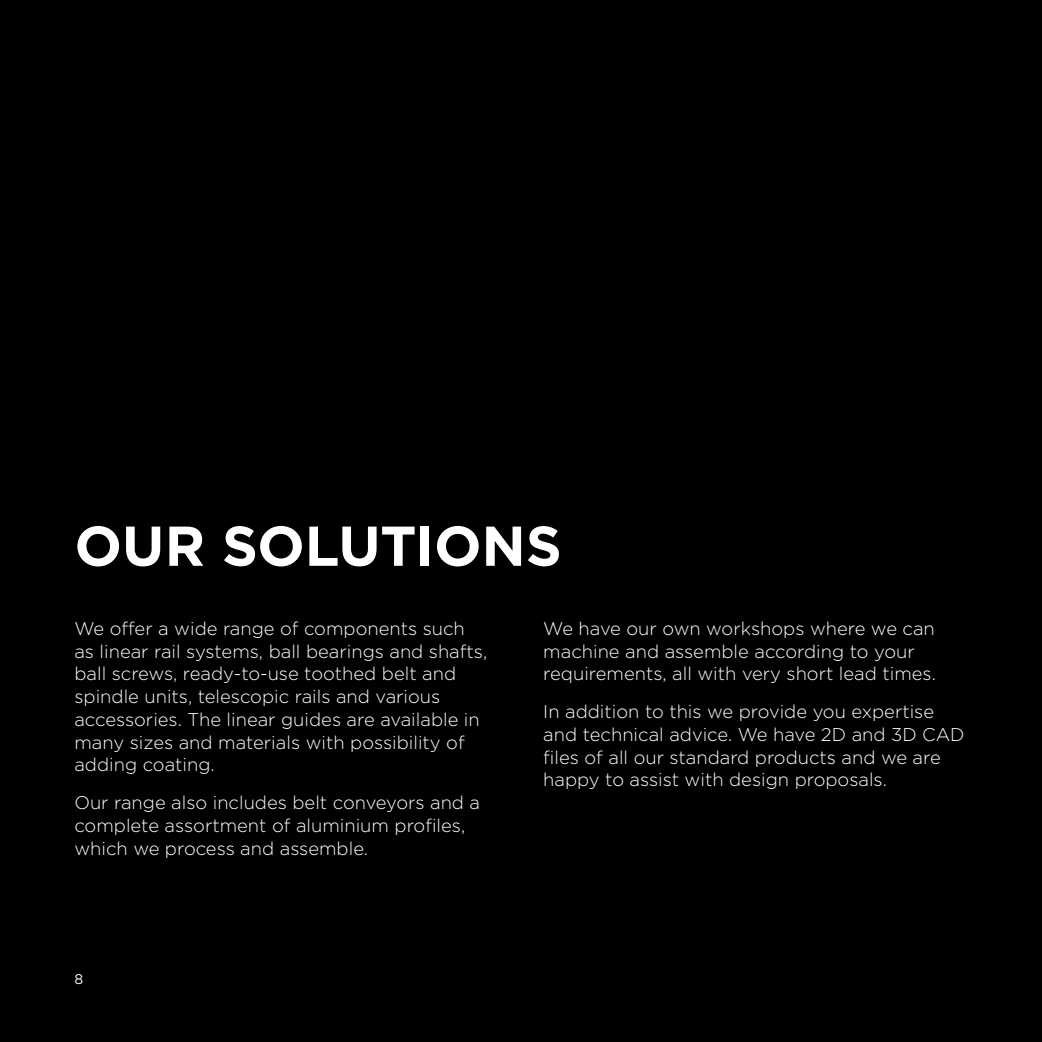
<style>
.page{position:relative;width:1042px;height:1042px;background:#000}
.page>*{position:absolute;margin:0;border:0;box-sizing:border-box;transform-origin:0 0}
.t1{font:700 56px "Gotham";letter-spacing:-.005em;color:#fff}
.t2{font:300 18.38px/22.8px "Gotham";color:#fff}
.t3{font:14px "Gotham";color:#fff}
</style>
<div class="page">
<h1 class="t1" style="left:74px;top:509px;width:489px">OUR SOLUTIONS</h1>
<p class="t2" style="left:74px;top:616px;width:414px">We offer a wide range of components such as linear rail systems, ball bearings and shafts, ball screws, ready-to-use toothed belt and spindle units, telescopic rails and various accessories. The linear guides are available in many sizes and materials with possibility of adding coating.</p>
<p class="t2" style="left:74px;top:791px;width:407px">Our range also includes belt conveyors and a complete assortment of aluminium profiles, which we process and assemble.</p>
<p class="t3" style="left:74px;top:970px;width:10px">8</p>
<p class="t2" style="left:543px;top:616px;width:394px">We have our own workshops where we can machine and assemble according to your requirements, all with very short lead times.</p>
<p class="t2" style="left:543px;top:700px;width:423px">In addition to this we provide you expertise and technical advice. We have 2D and 3D CAD files of all our standard products and we are happy to assist with design proposals.</p>
</div>
